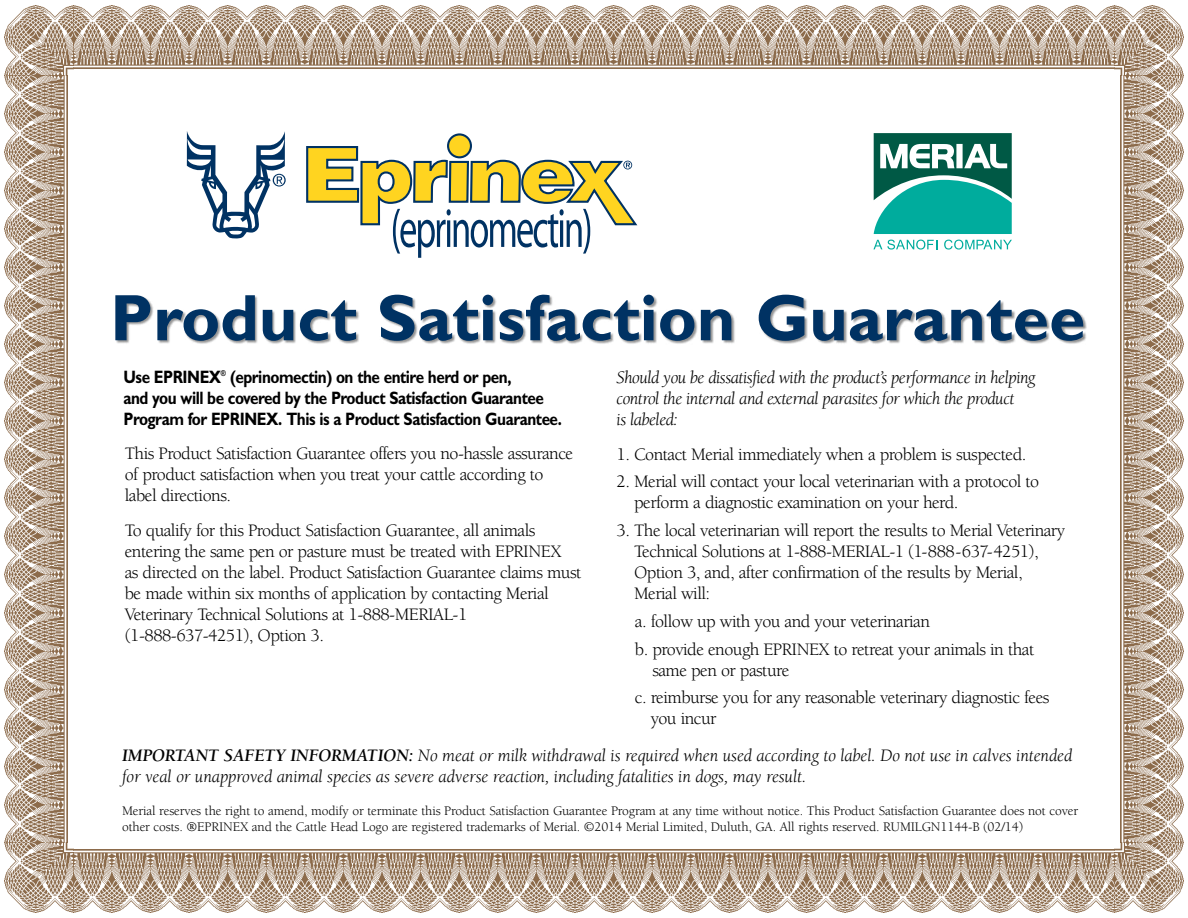
<style>
.page{position:relative;width:1188px;height:918px;background:#fff}
.page>*{position:absolute;margin:0;border:0;box-sizing:border-box;transform-origin:0 0}
.t1{font:700 66px "Gill Sans Std";color:#003263}
.t2{font:18px/21px "Berkeley";letter-spacing:-.03em;color:#000}
.t3{font:italic 18px/21px "Berkeley";letter-spacing:-.01em;color:#000}
.t4{font:700 18px/21px "Gill Sans Std";letter-spacing:-.03em;color:#000;scale:.85 1}
.t5{font:italic 18px/21px "Berkeley";letter-spacing:-.03em;color:#000}
.t6{font:13.5px/16.2px "Berkeley";letter-spacing:-.01em;color:#000}
.s1{font-weight:700}
</style>
<div class="page">
<img style="left:4px;top:6px;width:70px;height:69px">
<img style="left:74px;top:6px;width:1040px;height:63px">
<img style="left:1114px;top:6px;width:70px;height:69px">
<img style="left:1121px;top:75px;width:63px;height:768px">
<img style="left:1114px;top:843px;width:70px;height:69px">
<img style="left:74px;top:849px;width:1040px;height:63px">
<img style="left:4px;top:843px;width:70px;height:69px">
<img style="left:4px;top:75px;width:63px;height:768px">
<svg style="left:306px;top:133px;width:331px;height:125px"></svg>
<svg style="left:187px;top:131px;width:99px;height:108px"></svg>
<div style="left:116px;top:295px;width:971px;height:49px;background:#000;opacity:.43"></div>
<svg style="left:874px;top:133px;width:138px;height:101px"></svg>
<svg style="left:873px;top:240px;width:64px;height:10px"></svg>
<svg style="left:944px;top:240px;width:68px;height:10px"></svg>
<h1 class="t1" style="left:110px;top:279px;width:977px">Product Satisfaction Guarantee</h1>
<p class="t4" style="left:123px;top:366px;width:518px">Use EPRINEX<sup>®</sup> (eprinomectin) on the entire herd or pen,<br>and you will be covered by the Product Satisfaction Guarantee<br>Program for EPRINEX. This is a Product Satisfaction Guarantee.</p>
<p class="t2" style="left:125px;top:444px;width:450px">This Product Satisfaction Guarantee offers you no-hassle assurance of product satisfaction when you treat your cattle according to label directions.</p>
<p class="t2" style="left:125px;top:520px;width:458px">To qualify for this Product Satisfaction Guarantee, all animals entering the same pen or pasture must be treated with EPRINEX<br>as directed on the label. Product Satisfaction Guarantee claims must be made within six months of application by contacting Merial Veterinary Technical Solutions at 1-888-MERIAL-1 (1-888-637-4251), Option 3.</p>
<p class="t5" style="left:617px;top:367px;width:420px">Should you be dissatisfied with the product’s performance in helping control the internal and external parasites for which the product<br>is labeled:</p>
<p class="t2" style="left:617px;top:444px;width:411px">1. Contact Merial immediately when a problem is suspected.</p>
<p class="t2" style="left:634px;top:472px;width:407px;text-indent:-18px">2. Merial will contact your local veterinarian with a protocol to perform a diagnostic examination on your herd.</p>
<p class="t2" style="left:634px;top:520px;width:433px;text-indent:-18px">3. The local veterinarian will report the results to Merial Veterinary Technical Solutions at 1-888-MERIAL-1 (1-888-637-4251), Option 3, and, after confirmation of the results by Merial, Merial will:</p>
<p class="t2" style="left:635px;top:608px;width:401px;line-height:27.8px">a. follow up with you and your veterinarian<br>b. provide enough EPRINEX to retreat your animals in that</p>
<p class="t2" style="left:635px;top:656px;width:416px;line-height:27.8px;text-indent:18px">same pen or pasture<br>c. reimburse you for any reasonable veterinary diagnostic fees</p>
<p class="t2" style="left:651px;top:709px;width:67px">you incur</p>
<p class="t3" style="left:122px;top:746px;width:952px"><span class="s1">IMPORTANT SAFETY INFORMATION:</span> No meat or milk withdrawal is required when used according to label. Do not use in calves intended for veal or unapproved animal species as severe adverse reaction, including fatalities in dogs, may result.</p>
<p class="t6" style="left:122px;top:803px;width:958px">Merial reserves the right to amend, modify or terminate this Product Satisfaction Guarantee Program at any time without notice. This Product Satisfaction Guarantee does not cover other costs. ®EPRINEX and the Cattle Head Logo are registered trademarks of Merial. ©2014 Merial Limited, Duluth, GA. All rights reserved. RUMILGN1144-B (02/14)</p>
</div>
